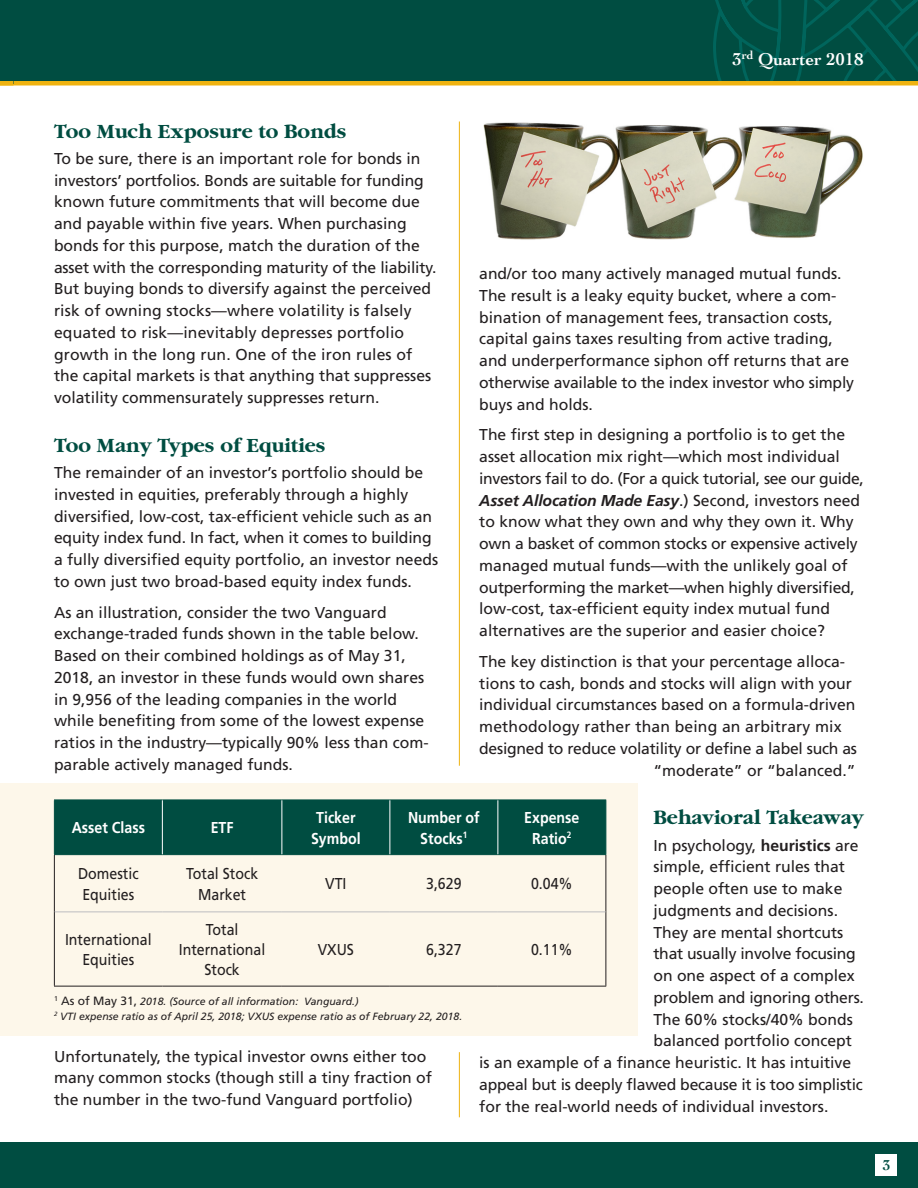
<style>
.page{position:relative;width:918px;height:1188px;background:#fff}
.page>*{position:absolute;margin:0;border:0;box-sizing:border-box;transform-origin:0 0}
.Subhead{font:700 21px "Garamond";color:#004d41}
.t1{font:700 18px "Cochin LT Std";color:#fff}
.Body_Text{font:15.75px/21.8px "Frutiger";color:#231f20}
.Body_Text-2{font:15.75px/20.2px "Frutiger";color:#231f20;text-align:center;scale:.9 1}
.Body_Text-3{font:700 15.75px/20.2px "Frutiger";color:#fff;text-align:center;scale:.9 1}
.t2{font:700 15px "Cochin LT Std";color:#004d41}
.Source_text{font:italic 10.5px/15px "Frutiger";color:#231f20}
.s1{font-weight:700;font-style:italic}
.s2{font-weight:700}
.s3{font-style:normal;font-size:12px}
</style>
<div class="page">
<div style="left:0;top:0;width:918px;height:83px;background:#004d41"></div>
<svg style="left:713px;top:0;width:205px;height:81px"></svg>
<div style="left:0;top:81px;width:918px;height:5px;background:#efb310"></div>
<div style="left:0;top:783px;width:637px;height:253px;background:#fdf7ea"></div>
<div style="left:0;top:1143px;width:918px;height:45px;background:#004d41"></div>
<div style="left:875px;top:1155px;width:22px;height:21px;background:#fff"></div>
<hr style="left:459px;top:122px;width:1px;height:644px;background:#efb211">
<hr style="left:459px;top:1052px;width:1px;height:65px;background:#efb211">
<div style="left:55px;top:801px;width:551px;height:53px;background:#004d41"></div>
<hr style="left:54px;top:855px;width:1px;height:57px;background:#231f20">
<hr style="left:606px;top:855px;width:1px;height:57px;background:#231f20">
<hr style="left:54px;top:912px;width:1px;height:74px;background:#231f20">
<hr style="left:606px;top:912px;width:1px;height:74px;background:#231f20">
<hr style="left:54px;top:986px;width:108px;height:1px;background:#231f20">
<hr style="left:162px;top:986px;width:120px;height:1px;background:#231f20">
<hr style="left:282px;top:986px;width:108px;height:1px;background:#231f20">
<hr style="left:390px;top:986px;width:108px;height:1px;background:#231f20">
<hr style="left:498px;top:986px;width:108px;height:1px;background:#231f20">
<hr style="left:55px;top:912px;width:107px;height:1px;background:#bcbdc0">
<hr style="left:162px;top:912px;width:120px;height:1px;background:#bcbdc0">
<hr style="left:282px;top:912px;width:108px;height:1px;background:#bcbdc0">
<hr style="left:390px;top:912px;width:108px;height:1px;background:#bcbdc0">
<hr style="left:498px;top:912px;width:108px;height:1px;background:#bcbdc0">
<hr style="left:54px;top:800px;width:108px;height:1px;background:#004d41">
<hr style="left:54px;top:800px;width:1px;height:54px;background:#004d41">
<hr style="left:162px;top:800px;width:120px;height:1px;background:#004d41">
<hr style="left:282px;top:800px;width:108px;height:1px;background:#004d41">
<hr style="left:390px;top:800px;width:108px;height:1px;background:#004d41">
<hr style="left:498px;top:800px;width:108px;height:1px;background:#004d41">
<hr style="left:606px;top:800px;width:1px;height:54px;background:#004d41">
<hr style="left:54px;top:854px;width:108px;height:1px;background:#004d41">
<hr style="left:162px;top:854px;width:120px;height:1px;background:#004d41">
<hr style="left:282px;top:854px;width:108px;height:1px;background:#004d41">
<hr style="left:390px;top:854px;width:108px;height:1px;background:#004d41">
<hr style="left:498px;top:854px;width:108px;height:1px;background:#004d41">
<hr style="left:162px;top:800px;width:1px;height:54px;background:#fff">
<hr style="left:282px;top:800px;width:1px;height:54px;background:#fff">
<hr style="left:390px;top:800px;width:1px;height:54px;background:#fff">
<hr style="left:498px;top:800px;width:1px;height:54px;background:#fff">
<img style="left:483px;top:122px;width:380px;height:118px">
<p class="t1" style="left:732px;top:48px;width:133px">3<sup>rd</sup> Quarter 2018</p>
<p class="Subhead" style="left:54px;top:119px;width:294px">Too Much Exposure to Bonds</p>
<p class="Body_Text" style="left:54px;top:147px;width:384px">To be sure, there is an important role for bonds in investors’ portfolios. Bonds are suitable for funding known future commitments that will become due and payable within five years. When purchasing bonds for this purpose, match the duration of the asset with the corresponding maturity of the liability.<br>But buying bonds to diversify against the perceived risk of owning stocks—where volatility is falsely equated to risk—inevitably depresses portfolio growth in the long run. One of the iron rules of the capital markets is that anything that suppresses volatility commensurately suppresses return.</p>
<p class="Subhead" style="left:54px;top:434px;width:273px">Too Many Types of Equities</p>
<p class="Body_Text" style="left:54px;top:462px;width:386px">The remainder of an investor’s portfolio should be invested in equities, preferably through a highly diversified, low-cost, tax-efficient vehicle such as an equity index fund. In fact, when it comes to building a fully diversified equity portfolio, an investor needs to own just two broad-based equity index funds.</p>
<p class="Body_Text" style="left:54px;top:601px;width:376px">As an illustration, consider the two Vanguard exchange-traded funds shown in the table below.<br>Based on their combined holdings as of May 31, 2018, an investor in these funds would own shares in 9,956 of the leading companies in the world while benefiting from some of the lowest expense ratios in the industry—typically 90% less than com&shy;parable actively managed funds.</p>
<p class="Body_Text" style="left:479px;top:263px;width:376px">and/or too many actively managed mutual funds.<br>The result is a leaky equity bucket, where a com&shy;bination of management fees, transaction costs, capital gains taxes resulting from active trading, and underperformance siphon off returns that are otherwise available to the index investor who simply buys and holds.</p>
<p class="Body_Text" style="left:479px;top:424px;width:386px">The first step in designing a portfolio is to get the asset allocation mix right—which most individual investors fail to do. (For a quick tutorial, see our guide, <span class="s1">Asset Allocation Made Easy</span>.) Second, investors need to know what they own and why they own it. Why own a basket of common stocks or expensive actively managed mutual funds—with the unlikely goal of outperforming the market—when highly diversified, low-cost, tax-efficient equity index mutual fund alternatives are the superior and easier choice?</p>
<p class="Body_Text" style="left:479px;top:650px;width:367px">The key distinction is that your percentage alloca-</p>
<p class="Body_Text" style="left:479px;top:672px;width:374px">tions to cash, bonds and stocks will align with your</p>
<p class="Body_Text" style="left:479px;top:694px;width:378px">individual circumstances based on a formula-driven</p>
<p class="Body_Text" style="left:479px;top:716px;width:364px">methodology rather than being an arbitrary mix</p>
<p class="Body_Text" style="left:479px;top:737px;width:379px">designed to reduce volatility or define a label such as</p>
<p class="Body_Text" style="left:653px;top:759px;width:204px">“moderate” or “balanced.”</p>
<p class="Subhead" style="left:653px;top:806px;width:212px">Behavioral Takeaway</p>
<p class="Body_Text" style="left:653px;top:834px;width:207px">In psychology, <span class="s2">heuristics</span> are</p>
<p class="Body_Text" style="left:653px;top:856px;width:193px">simple, efficient rules that</p>
<p class="Body_Text" style="left:653px;top:878px;width:191px">people often use to make</p>
<p class="Body_Text" style="left:653px;top:899px;width:186px">judgments and decisions.</p>
<p class="Body_Text" style="left:653px;top:921px;width:191px">They are mental shortcuts</p>
<p class="Body_Text" style="left:653px;top:943px;width:204px">that usually involve focusing</p>
<p class="Body_Text" style="left:653px;top:965px;width:203px">on one aspect of a complex</p>
<p class="Body_Text" style="left:653px;top:986px;width:212px">problem and ignoring others.</p>
<p class="Body_Text" style="left:653px;top:1008px;width:201px">The 60% stocks/40% bonds</p>
<p class="Body_Text" style="left:653px;top:1030px;width:200px">balanced portfolio concept</p>
<p class="Body_Text" style="left:479px;top:1052px;width:373px">is an example of a finance heuristic. It has intuitive</p>
<p class="Body_Text" style="left:479px;top:1073px;width:385px">appeal but is deeply flawed because it is too simplistic</p>
<p class="Body_Text" style="left:479px;top:1095px;width:351px">for the real-world needs of individual investors.</p>
<p class="Body_Text-3" style="left:72px;top:818px;width:83px">Asset Class</p>
<p class="Body_Text-3" style="left:211px;top:818px;width:27px">ETF</p>
<p class="Body_Text-3" style="left:311px;top:808px;width:57px">Ticker<br>Symbol</p>
<p class="Body_Text-3" style="left:408px;top:808px;width:81px">Number of<br>Stocks<sup>1</sup></p>
<p class="Body_Text-3" style="left:524px;top:808px;width:63px">Expense<br>Ratio<sup>2</sup></p>
<p class="Body_Text-2" style="left:78px;top:864px;width:69px;text-align:left">Domestic<br>Equities</p>
<p class="Body_Text-2" style="left:186px;top:864px;width:82px">Total Stock<br>Market</p>
<p class="Body_Text-2" style="left:325px;top:874px;width:25px">VTI</p>
<p class="Body_Text-2" style="left:426px;top:874px;width:41px">3,629</p>
<p class="Body_Text-2" style="left:531px;top:874px;width:48px">0.04%</p>
<p class="Body_Text-2" style="left:65px;top:929px;width:98px">International<br>Equities</p>
<p class="Body_Text-2" style="left:179px;top:919px;width:98px">Total<br>International<br>Stock</p>
<p class="Body_Text-2" style="left:318px;top:939px;width:42px">VXUS</p>
<p class="Body_Text-2" style="left:426px;top:939px;width:41px">6,327</p>
<p class="Body_Text-2" style="left:531px;top:939px;width:48px">0.11%</p>
<p class="Source_text" style="left:54px;top:993px;width:410px"><sup>1</sup> <span class="s3">As of May 31,</span> 2018. (Source of all information: Vanguard.)<br><sup>2</sup> VTI expense ratio as of April 25, 2018; VXUS expense ratio as of February 22, 2018.</p>
<p class="Body_Text" style="left:54px;top:1045px;width:380px">Unfortunately, the typical investor owns either too many common stocks (though still a tiny fraction of the number in the two-fund Vanguard portfolio)</p>
<p class="t2" style="left:883px;top:1156px;width:9px">3</p>
</div>
